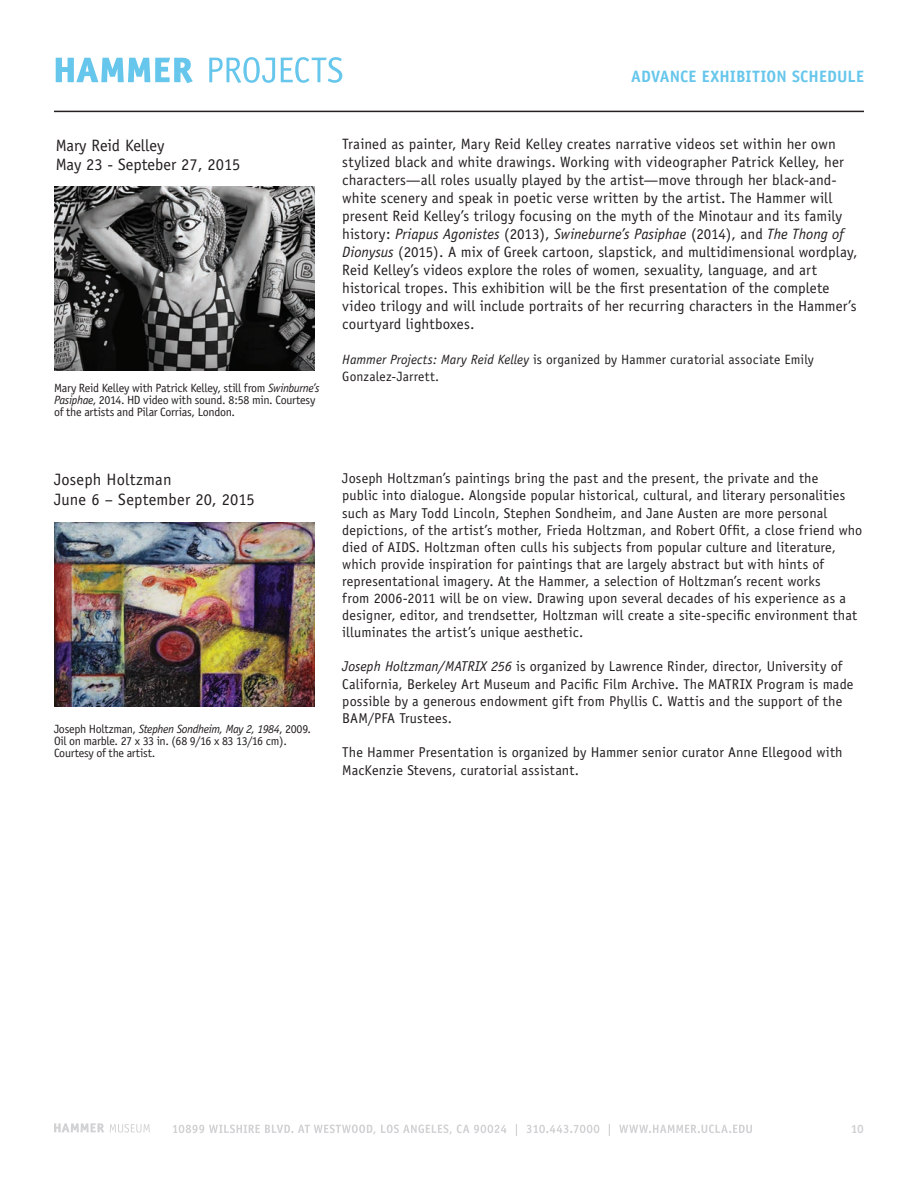
<style>
.page{position:relative;width:918px;height:1188px;background:#fff}
.page>*{position:absolute;margin:0;border:0;box-sizing:border-box;transform-origin:0 0}
.t1{font:16.5px/19.8px "Officina Sans";color:#231f20}
.t2{font:700 16.5px "Officina Sans";letter-spacing:.01em;color:#66c6eb}
.t3{font:15px/18px "Officina Sans";letter-spacing:.005em;color:#231f20}
.t4{font:14.25px/17.1px "Officina Sans";letter-spacing:.01em;color:#231f20}
.t5{font:13.5px/17.1px "Officina Sans";letter-spacing:.01em;color:#231f20}
.t6{font:12px/12px "Officina Sans";letter-spacing:-.025em;color:#231f20}
.t7{font:700 12px "Officina Sans";color:#d1d2d4}
.s1{font-style:italic}
</style>
<div class="page">
<svg style="left:54px;top:1123px;width:96px;height:10px"></svg>
<svg style="left:173px;top:1124px;width:579px;height:12px"></svg>
<svg style="left:56px;top:57px;width:286px;height:26px"></svg>
<hr style="left:54px;top:111px;width:810px;height:1px;background:#231f20">
<img style="left:54px;top:523px;width:261px;height:184px">
<img style="left:54px;top:186px;width:261px;height:184px">
<p class="t1" style="left:56px;top:135px;width:186px">Mary Reid Kelley<br>May 23 - Septeber 27, 2015</p>
<p class="t6" style="left:54px;top:382px;width:267px">Mary Reid Kelley with Patrick Kelley, still from <span class="s1">Swinburne’s<br>Pasiphae</span>, 2014. HD video with sound. 8:58 min. Courtesy of the artists and Pilar Corrias, London.</p>
<p class="t1" style="left:54px;top:469px;width:202px">Joseph Holtzman<br>June 6 – September 20, 2015</p>
<p class="t6" style="left:54px;top:723px;width:259px">Joseph Holtzman, <span class="s1">Stephen Sondheim, May 2, 1984</span>, 2009.<br>Oil on marble. 27 x 33 in. (68 9/16 x 83 13/16 cm).<br>Courtesy of the artist.</p>
<p class="t2" style="left:631px;top:66px;width:234px">ADVANCE EXHIBITION SCHEDULE</p>
<p class="t3" style="left:342px;top:135px;width:517px">Trained as painter, Mary Reid Kelley creates narrative videos set within her own stylized black and white drawings. Working with videographer Patrick Kelley, her characters—all roles usually played by the artist—move through her black-and&shy;white scenery and speak in poetic verse written by the artist. The Hammer will present Reid Kelley’s trilogy focusing on the myth of the Minotaur and its family history: <span class="s1">Priapus Agonistes</span> (2013), <span class="s1">Swineburne’s Pasiphae</span> (2014), and <span class="s1">The Thong of Dionysus</span> (2015). A mix of Greek cartoon, slapstick, and multidimensional wordplay, Reid Kelley’s videos explore the roles of women, sexuality, language, and art historical tropes. This exhibition will be the first presentation of the complete video trilogy and will include portraits of her recurring characters in the Hammer’s courtyard lightboxes.</p>
<p class="t5" style="left:342px;top:351px;width:473px"><span class="s1">Hammer Projects: Mary Reid Kelley</span> is organized by Hammer curatorial associate Emily<br>Gonzalez-Jarrett.</p>
<p class="t4" style="left:342px;top:470px;width:522px">Joseph Holtzman’s paintings bring the past and the present, the private and the<br>public into dialogue. Alongside popular historical, cultural, and literary personalities such as Mary Todd Lincoln, Stephen Sondheim, and Jane Austen are more personal depictions, of the artist’s mother, Frieda Holtzman, and Robert Offit, a close friend who died of AIDS. Holtzman often culls his subjects from popular culture and literature, which provide inspiration for paintings that are largely abstract but with hints of representational imagery. At the Hammer, a selection of Holtzman’s recent works<br>from 2006-2011 will be on view. Drawing upon several decades of his experience as a designer, editor, and trendsetter, Holtzman will create a site-specific environment that illuminates the artist’s unique aesthetic.</p>
<p class="t4" style="left:342px;top:658px;width:513px"><span class="s1">Joseph Holtzman/MATRIX 256</span> is organized by Lawrence Rinder, director, University of California, Berkeley Art Museum and Pacific Film Archive. The MATRIX Program is made possible by a generous endowment gift from Phyllis C. Wattis and the support of the BAM/PFA Trustees.</p>
<p class="t4" style="left:342px;top:743px;width:502px;line-height:18px">The Hammer Presentation is organized by Hammer senior curator Anne Ellegood with<br>MacKenzie Stevens, curatorial assistant.</p>
<p class="t7" style="left:851px;top:1121px;width:15px">10</p>
</div>
